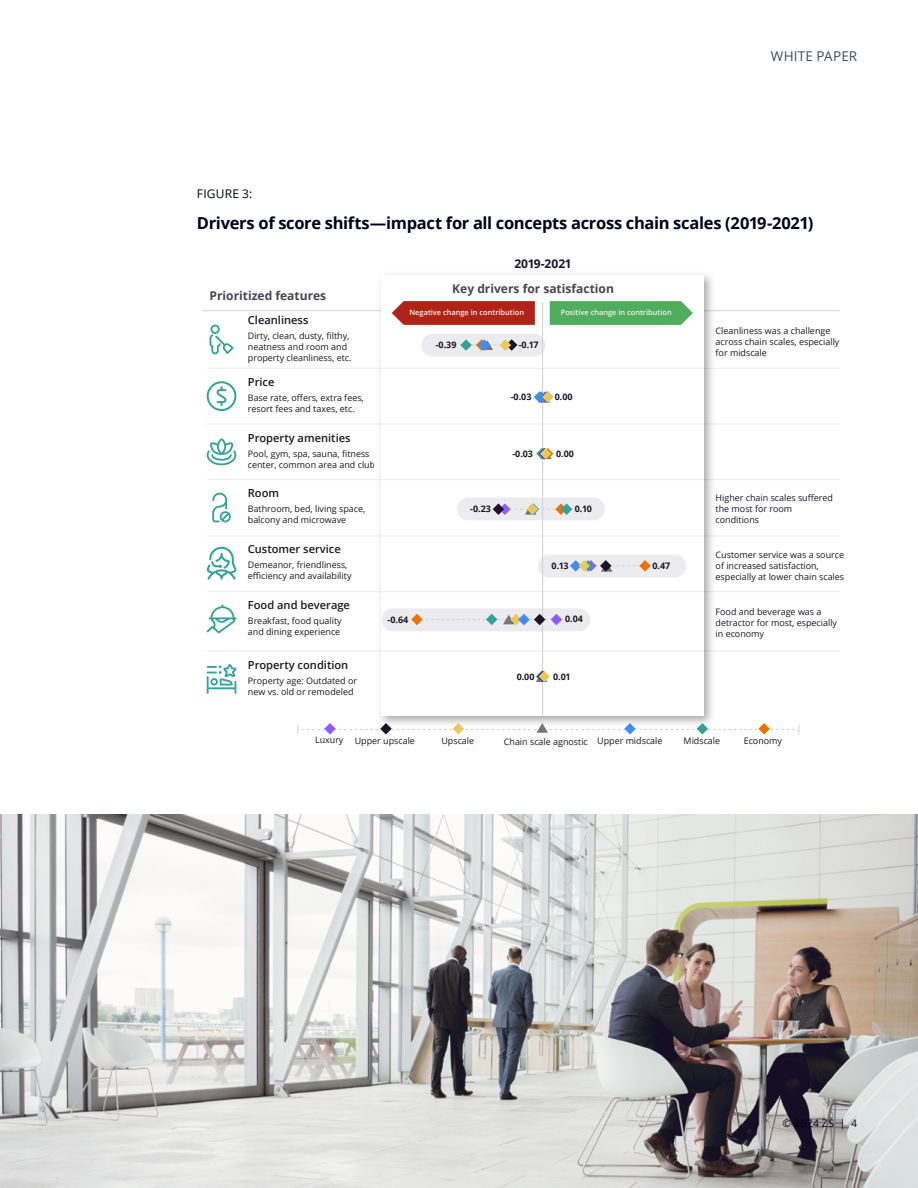
<style>
.page{position:relative;width:918px;height:1188px;background:#fff}
.page>*{position:absolute;margin:0;border:0;box-sizing:border-box;transform-origin:0 0}
.t1{font:700 16.5px "Open Sans";letter-spacing:-.015em;color:#00001b}
.t2{font:13.5px "Open Sans";letter-spacing:.015em;color:#454c62}
.t3{font:700 12.15px "Open Sans";color:#484553}
.t4{font:700 12.15px "Open Sans";color:#1a1628}
.t5{font:12px "Open Sans";letter-spacing:.02em;color:#00001b}
.t6{font:600 11.1px "Open Sans";color:#1a1628}
.t7{font:10.5px "Open Sans";letter-spacing:.025em;color:#00001b}
.t8{font:9px/10.8px "Open Sans";color:#1a1628}
.t9{font:700 9px "Open Sans";color:#1a1628}
.t10{font:600 7.5px "Open Sans";color:#f4f3f3}
</style>
<div class="page">
<img style="left:0;top:815px;width:918px;height:373px">
<hr style="left:202px;top:311px;width:637px;height:1px;background:#ebebf0">
<hr style="left:207px;top:368px;width:633px;height:1px;background:#ebebf0">
<hr style="left:206px;top:424px;width:633px;height:1px;background:#ebebf0">
<hr style="left:207px;top:479px;width:633px;height:1px;background:#ebebf0">
<hr style="left:207px;top:536px;width:633px;height:1px;background:#ebebf0">
<hr style="left:207px;top:591px;width:633px;height:1px;background:#ebebf0">
<hr style="left:207px;top:650px;width:633px;height:1px;background:#ebebf0">
<img style="left:374px;top:274px;width:345px;height:449px">
<div style="left:381px;top:275px;width:323px;height:441px;background:#fff"></div>
<hr style="left:382px;top:368px;width:322px;height:1px;background:#ebebf0">
<hr style="left:381px;top:424px;width:322px;height:1px;background:#ebebf0">
<hr style="left:382px;top:479px;width:322px;height:1px;background:#ebebf0">
<hr style="left:382px;top:536px;width:322px;height:1px;background:#ebebf0">
<hr style="left:382px;top:591px;width:322px;height:1px;background:#ebebf0">
<hr style="left:382px;top:650px;width:322px;height:1px;background:#ebebf0">
<svg style="left:392px;top:301px;width:143px;height:24px;background:#b32e23"></svg>
<svg style="left:550px;top:301px;width:143px;height:24px;background:#57b163"></svg>
<div style="left:538px;top:554px;width:148px;height:23px;background:#e8e7e9;border-radius:11px"></div>
<div style="left:421px;top:334px;width:125px;height:23px;background:#e8e7e9;border-radius:11px"></div>
<div style="left:457px;top:497px;width:148px;height:23px;background:#e8e7e9;border-radius:11px"></div>
<div style="left:382px;top:608px;width:208px;height:23px;background:#e8e7e9;border-radius:11px"></div>
<svg style="left:207px;top:664px;width:29px;height:30px"></svg>
<svg style="left:210px;top:325px;width:24px;height:29px"></svg>
<svg style="left:207px;top:381px;width:29px;height:30px"></svg>
<svg style="left:212px;top:493px;width:19px;height:29px"></svg>
<svg style="left:206px;top:547px;width:31px;height:33px"></svg>
<svg style="left:207px;top:604px;width:29px;height:29px"></svg>
<svg style="left:207px;top:438px;width:29px;height:27px"></svg>
<hr style="left:542px;top:302px;width:1px;height:414px;background:#d1d0d4">
<svg style="left:460px;top:339px;width:57px;height:12px"></svg>
<svg style="left:534px;top:391px;width:19px;height:12px"></svg>
<svg style="left:536px;top:448px;width:17px;height:11px"></svg>
<svg style="left:493px;top:503px;width:79px;height:12px"></svg>
<svg style="left:570px;top:560px;width:81px;height:12px"></svg>
<svg style="left:411px;top:614px;width:151px;height:11px"></svg>
<svg style="left:536px;top:671px;width:14px;height:11px"></svg>
<svg style="left:297px;top:723px;width:502px;height:12px"></svg>
<h2 class="t2" style="left:771px;top:47px;width:88px">WHITE PAPER</h2>
<h3 class="t5" style="left:197px;top:186px;width:57px">FIGURE 3:</h3>
<h1 class="t1" style="left:197px;top:211px;width:618px">Drivers of score shifts—impact for all concepts across chain scales (2019-2021)</h1>
<h3 class="t4" style="left:514px;top:255px;width:58px">2019-2021</h3>
<h3 class="t3" style="left:452px;top:280px;width:163px">Key drivers for satisfaction</h3>
<h3 class="t3" style="left:210px;top:287px;width:118px">Prioritized features</h3>
<p class="t6" style="left:248px;top:313px;width:62px">Cleanliness</p>
<p class="t8" style="left:248px;top:330px;width:105px">Dirty, clean, dusty, filthy, neatness and room and property cleanliness, etc.</p>
<p class="t8" style="left:716px;top:326px;width:125px">Cleanliness was a challenge across chain scales, especially for midscale</p>
<p class="t10" style="left:410px;top:307px;width:116px">Negative change in contribution</p>
<p class="t10" style="left:561px;top:307px;width:112px">Positive change in contribution</p>
<p class="t9" style="left:436px;top:339px;width:22px">-0.39</p>
<p class="t9" style="left:519px;top:339px;width:21px">-0.17</p>
<p class="t6" style="left:248px;top:374px;width:28px">Price</p>
<p class="t8" style="left:248px;top:392px;width:117px">Base rate, offers, extra fees, resort fees and taxes, etc.</p>
<p class="t6" style="left:248px;top:430px;width:104px">Property amenities</p>
<p class="t8" style="left:248px;top:448px;width:129px">Pool, gym, spa, sauna, fitness center, common area and club</p>
<p class="t6" style="left:248px;top:486px;width:33px">Room</p>
<p class="t8" style="left:248px;top:504px;width:119px">Bathroom, bed, living space, balcony and microwave</p>
<p class="t6" style="left:248px;top:542px;width:94px">Customer service</p>
<p class="t8" style="left:248px;top:559px;width:105px">Demeanor, friendliness, efficiency and availability</p>
<p class="t6" style="left:248px;top:597px;width:104px">Food and beverage</p>
<p class="t8" style="left:248px;top:615px;width:95px">Breakfast, food quality and dining experience</p>
<p class="t6" style="left:248px;top:657px;width:102px">Property condition</p>
<p class="t8" style="left:248px;top:675px;width:111px">Property age: Outdated or new vs. old or remodeled</p>
<p class="t9" style="left:511px;top:391px;width:22px">-0.03</p>
<p class="t9" style="left:555px;top:390px;width:19px">0.00</p>
<p class="t9" style="left:512px;top:447px;width:22px">-0.03</p>
<p class="t9" style="left:556px;top:447px;width:19px">0.00</p>
<p class="t9" style="left:470px;top:503px;width:22px">-0.23</p>
<p class="t9" style="left:575px;top:502px;width:19px">0.10</p>
<p class="t9" style="left:552px;top:560px;width:19px">0.13</p>
<p class="t9" style="left:652px;top:559px;width:19px">0.47</p>
<p class="t9" style="left:388px;top:613px;width:22px">-0.64</p>
<p class="t9" style="left:565px;top:613px;width:19px">0.04</p>
<p class="t9" style="left:517px;top:671px;width:19px">0.00</p>
<p class="t9" style="left:553px;top:670px;width:19px">0.01</p>
<p class="t8" style="left:716px;top:492px;width:119px">Higher chain scales suffered the most for room conditions</p>
<p class="t8" style="left:716px;top:549px;width:130px">Customer service was a source of increased satisfaction, especially at lower chain scales</p>
<p class="t8" style="left:716px;top:606px;width:123px">Food and beverage was a detractor for most, especially in economy</p>
<p class="t8" style="left:315px;top:735px;width:101px">Luxury Upper upscale</p>
<p class="t8" style="left:441px;top:735px;width:34px">Upscale</p>
<p class="t8" style="left:504px;top:736px;width:160px">Chain scale agnostic Upper midscale</p>
<p class="t8" style="left:684px;top:735px;width:38px">Midscale</p>
<p class="t8" style="left:744px;top:735px;width:40px">Economy</p>
<p class="t7" style="left:783px;top:1116px;width:76px">© 2024 ZS | 4</p>
</div>
